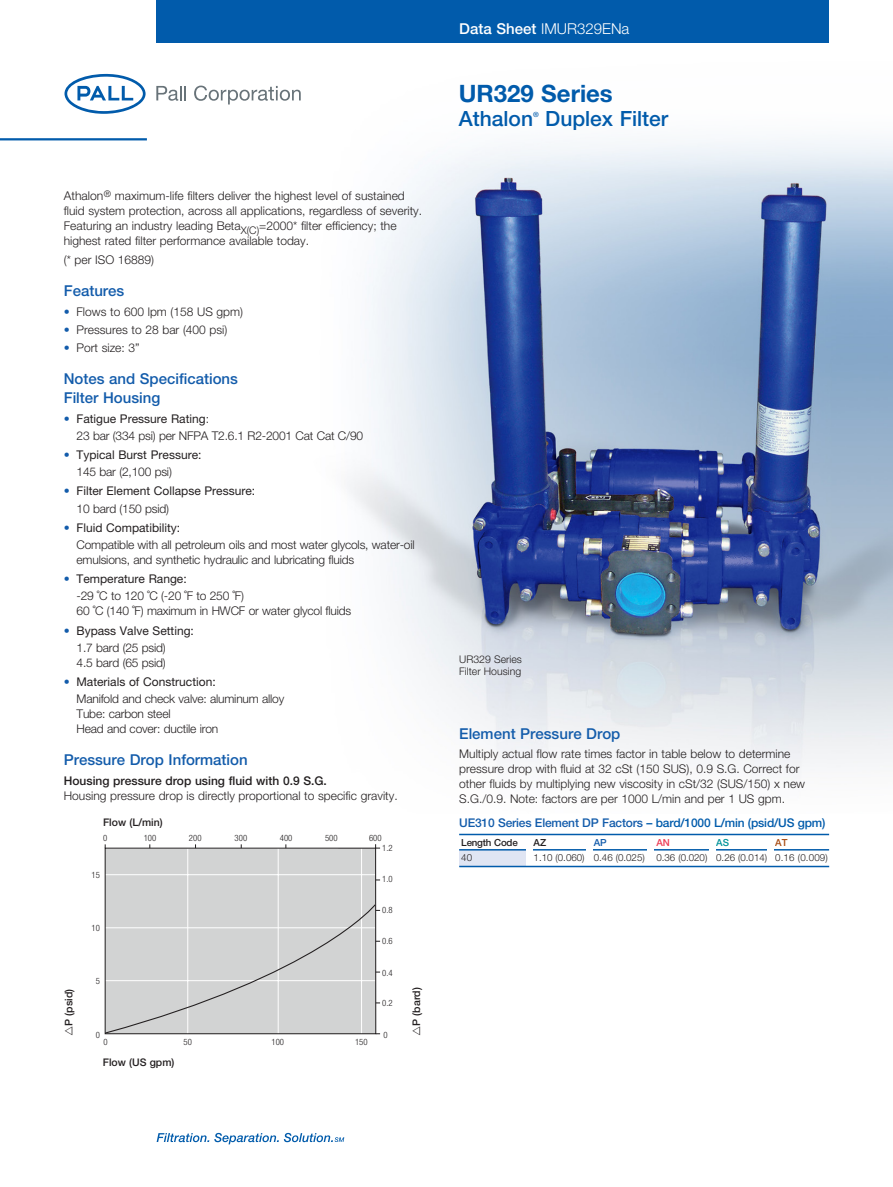
<style>
.page{position:relative;width:893px;height:1187px;background:#fff}
.page>*{position:absolute;margin:0;border:0;box-sizing:border-box;transform-origin:0 0}
._03_TITLE{font:700 24px "Helvetica Neue LT Std";color:#015bab}
._03_TITLE-2{font:500 21px "Helvetica Neue LT Std";color:#015bab}
._02_TEXT{font:500 15px "Helvetica Neue LT Std";color:#135cab}
._03_BULLETED_TEXT{font:500 15px "Helvetica Neue LT Std";color:#135cab}
.t1{font:300 15px "Helvetica Neue LT Std";color:#fff}
._03_BOLD_TEXT{font:500 15px "Helvetica Neue LT Std";color:#135cab}
._02_TEXT-2{font:300 12px/15px "Helvetica Neue LT Std";color:#231f20}
._03_BULLETED_TEXT-2{font:300 12px/15px "Helvetica Neue LT Std";letter-spacing:-.015em;color:#231f20}
._03_BULLETED_TEXT-3{font:12px "Helvetica Neue LT Std";color:#231f20}
.t2{font:500 12px "Helvetica Neue LT Std";letter-spacing:-.015em;color:#135cab}
._03_BOLD_TEXT-2{font:500 12px "Helvetica Neue LT Std";color:#231f20}
._03_BOLD_TEXT-3{font:500 10.5px "Helvetica Neue LT Std";color:#231f20}
._08_CAPTION_NOTES{font:300 10.5px/12.8px "Helvetica Neue LT Std";color:#231f20}
.t3{font:300 9.75px/15px "Helvetica Neue LT Std";color:#231f20}
.t4{font:500 9.75px/15px "Helvetica Neue LT Std";letter-spacing:-.02em;color:#231f20}
.t5{font:300 condensed 8.7px "Helvetica Neue LT Std";color:#201d1e}
._03_TITLE-3{font:500 7.2px "Helvetica Neue LT Std";color:#015bab}
.s1{font-size:12.15px}
.s2{color:#135cab}
.s3{font-weight:300;color:#135cab}
.s4{font-weight:300}
.s5{font-weight:500}
.s6{color:#015bab}
.s7{font-weight:500;color:#135cab}
.s8{font-weight:500;color:#00939a}
.s9{font-weight:500;color:#ee3d56}
.s10{font-weight:500;color:#a84c13}
</style>
<div class="page">
<img style="left:304px;top:42px;width:589px;height:733px">
<svg style="left:156px;top:86px;width:30px;height:15px"></svg>
<svg style="left:194px;top:86px;width:107px;height:18px"></svg>
<svg style="left:64px;top:74px;width:82px;height:40px"></svg>
<hr style="left:0;top:138px;width:147px;height:2px;background:#015bab">
<div style="left:157px;top:0;width:672px;height:42px;background:#015bab"></div>
<div style="left:459px;top:850px;width:68px;height:16px;background:#e0e5f3"></div>
<hr style="left:459px;top:833px;width:370px;height:2px;background:#015bab">
<hr style="left:459px;top:849px;width:370px;height:1px;background:#015bab">
<div style="left:586px;top:836px;width:7px;height:69px;background:#fff"></div>
<div style="left:647px;top:838px;width:7px;height:66px;background:#fff"></div>
<div style="left:709px;top:842px;width:6px;height:66px;background:#fff"></div>
<div style="left:526px;top:837px;width:6px;height:64px;background:#fff"></div>
<svg style="left:157px;top:1132px;width:187px;height:12px"></svg>
<div style="left:105px;top:848px;width:271px;height:185px;background:#d2d3d3"></div>
<hr style="left:105px;top:874px;width:271px;height:1px;background:#fff">
<hr style="left:187px;top:848px;width:1px;height:186px;background:#fff">
<hr style="left:278px;top:848px;width:1px;height:186px;background:#fff">
<hr style="left:361px;top:848px;width:1px;height:186px;background:#fff">
<svg style="left:104px;top:904px;width:276px;height:130px"></svg>
<div style="left:768px;top:842px;width:6px;height:24px;background:#fff"></div>
<hr style="left:459px;top:865px;width:370px;height:2px;background:#015bab">
<p class="_02_TEXT-2" style="left:64px;top:188px;width:360px"><span class="s1">Athalon</span><sup>®</sup> maximum-life filters deliver the highest level of sustained fluid system protection, across all applications, regardless of severity.</p>
<p class="_02_TEXT-2" style="left:64px;top:218px;width:334px">Featuring an industry leading Beta<sub>X(C)</sub>=2000* filter efficiency; the highest rated filter performance available today.</p>
<p class="_02_TEXT-2" style="left:64px;top:252px;width:92px">(* per ISO 16889)</p>
<p class="_03_BULLETED_TEXT" style="left:64px;top:282px;width:62px">Features</p>
<p class="_03_BULLETED_TEXT-2" style="left:64px;top:303px;width:181px"><span class="s2">•</span> Flows to 600 lpm (158 US gpm)</p>
<p class="_03_BULLETED_TEXT-2" style="left:64px;top:322px;width:165px"><span class="s2">•</span> Pressures to 28 bar (400 psi)</p>
<p class="_03_BULLETED_TEXT-2" style="left:64px;top:340px;width:77px"><span class="s2">•</span> Port size: 3”</p>
<p class="_02_TEXT" style="left:64px;top:370px;width:176px">Notes and Specifications</p>
<p class="_02_TEXT" style="left:64px;top:389px;width:98px">Filter Housing</p>
<p class="_03_BULLETED_TEXT-3" style="left:64px;top:411px;width:147px"><span class="s3">•</span> Fatigue Pressure Rating<span class="s4">:</span></p>
<p class="_03_BULLETED_TEXT-2" style="left:77px;top:428px;width:288px">23 bar (334 psi) per NFPA T2.6.1 R2-2001 Cat Cat C/90</p>
<p class="_03_BULLETED_TEXT-3" style="left:64px;top:447px;width:139px"><span class="s3">•</span> Typical Burst Pressure:</p>
<p class="_03_BULLETED_TEXT-2" style="left:77px;top:464px;width:97px">145 bar (2,100 psi)</p>
<p class="_03_BULLETED_TEXT-3" style="left:64px;top:484px;width:193px"><span class="s3">•</span> Filter Element Collapse Pressure:</p>
<p class="_03_BULLETED_TEXT-2" style="left:77px;top:500px;width:94px">10 bard (150 psid)</p>
<p class="_03_BULLETED_TEXT-3" style="left:64px;top:520px;width:118px"><span class="s3">•</span> Fluid Compatibility:</p>
<p class="_03_BULLETED_TEXT-2" style="left:77px;top:537px;width:340px">Compatible with all petroleum oils and most water glycols, water-oil emulsions, and synthetic hydraulic and lubricating fluids</p>
<p class="_03_BULLETED_TEXT-3" style="left:64px;top:571px;width:124px"><span class="s3">•</span> Temperature Range:</p>
<p class="_03_BULLETED_TEXT-2" style="left:77px;top:588px;width:276px">-29 ˚C to 120 ˚C (-20 ˚F to 250 ˚F)<br>60 ˚C (140 ˚F) maximum in HWCF or water glycol fluids</p>
<p class="_03_BULLETED_TEXT-3" style="left:64px;top:623px;width:132px"><span class="s3">•</span> Bypass Valve Setting:</p>
<p class="_03_BULLETED_TEXT-2" style="left:77px;top:639px;width:91px">1.7 bard (25 psid)<br>4.5 bard (65 psid)</p>
<p class="_03_BULLETED_TEXT-3" style="left:64px;top:674px;width:153px"><span class="s3">•</span> Materials of Construction:</p>
<p class="_03_BULLETED_TEXT-2" style="left:77px;top:691px;width:209px">Manifold and check valve: aluminum alloy</p>
<p class="_03_BULLETED_TEXT-2" style="left:77px;top:706px;width:96px">Tube: carbon steel</p>
<p class="_03_BULLETED_TEXT-2" style="left:77px;top:721px;width:143px">Head and cover: ductile iron</p>
<p class="_03_BULLETED_TEXT" style="left:64px;top:751px;width:185px">Pressure Drop Information</p>
<p class="_03_BOLD_TEXT-2" style="left:64px;top:773px;width:265px">Housing pressure drop using fluid with 0.9 S.G.</p>
<p class="_02_TEXT-2" style="left:64px;top:787px;width:335px">Housing pressure drop is directly proportional to specific gravity.</p>
<p class="_03_BOLD_TEXT-3" style="left:103px;top:816px;width:61px">Flow (L/min)</p>
<p class="t5" style="left:103px;top:832px;width:6px">0</p>
<p class="t5" style="left:144px;top:832px;width:14px">100</p>
<p class="t5" style="left:189px;top:832px;width:14px">200</p>
<p class="t5" style="left:235px;top:832px;width:14px">300</p>
<p class="t5" style="left:280px;top:832px;width:14px">400</p>
<p class="t5" style="left:325px;top:832px;width:14px">500</p>
<p class="t5" style="left:369px;top:832px;width:14px">600</p>
<p class="t5" style="left:92px;top:870px;width:10px">15</p>
<p class="t5" style="left:92px;top:922px;width:10px">10</p>
<p class="t5" style="left:96px;top:975px;width:6px">5</p>
<p class="t5" style="left:382px;top:842px;width:12px">1.2</p>
<p class="t5" style="left:382px;top:874px;width:12px">1.0</p>
<p class="t5" style="left:382px;top:904px;width:12px">0.8</p>
<p class="t5" style="left:382px;top:936px;width:12px">0.6</p>
<p class="t5" style="left:382px;top:967px;width:12px">0.4</p>
<p class="_03_BOLD_TEXT-3" style="left:63px;top:1025px;width:38px;rotate:-90deg">P (psid)</p>
<p class="_03_BOLD_TEXT-3" style="left:410px;top:1025px;width:40px;rotate:-90deg">P (bard)</p>
<p class="_03_BOLD_TEXT-3" style="left:103px;top:1055px;width:73px">Flow (US gpm)</p>
<p class="t5" style="left:382px;top:998px;width:12px">0.2</p>
<p class="t5" style="left:96px;top:1029px;width:6px">0</p>
<p class="t5" style="left:383px;top:1029px;width:6px">0</p>
<p class="t5" style="left:103px;top:1037px;width:6px">0</p>
<p class="t5" style="left:183px;top:1037px;width:10px">50</p>
<p class="t5" style="left:271px;top:1037px;width:14px">100</p>
<p class="t5" style="left:355px;top:1037px;width:14px">150</p>
<p class="t1" style="left:459px;top:20px;width:172px"><span class="s5">Data Sheet</span> IMUR329ENa</p>
<p class="_03_TITLE" style="left:459px;top:79px;width:156px">UR329 Series</p>
<p class="_03_TITLE-2" style="left:459px;top:106px;width:76px">Athalon</p>
<p class="_03_TITLE-3" style="left:533px;top:110px;width:7px">®</p>
<p class="_03_TITLE-2" style="left:545px;top:106px;width:125px">Duplex Filter</p>
<p class="_08_CAPTION_NOTES" style="left:459px;top:652px;width:64px">UR329 Series<br>Filter Housing</p>
<p class="_03_BOLD_TEXT" style="left:459px;top:725px;width:163px">Element Pressure Drop</p>
<p class="_02_TEXT-2" style="left:459px;top:746px;width:347px">Multiply actual flow rate times factor in table below to determine pressure drop with fluid at 32 cSt (150 SUS), 0.9 S.G. Correct for other fluids by multiplying new viscosity in cSt/32 (SUS/150) x new S.G./0.9. Note: factors are per 1000 L/min and per 1 US gpm.</p>
<p class="t2" style="left:459px;top:815px;width:368px">UE310 Series Element DP Factors <span class="s6">– bard/1000 L/min (psid/US gpm)</span></p>
<p class="t4" style="left:461px;top:835px;width:58px">Length Code<br><span class="s4">40</span></p>
<p class="t3" style="left:534px;top:834px;width:53px"><span class="s5">AZ<br></span>1.10 (0.060)</p>
<p class="t3" style="left:594px;top:834px;width:53px"><span class="s7">AP<br></span>0.46 (0.025)</p>
<p class="t3" style="left:716px;top:834px;width:53px"><span class="s8">AS<br></span>0.26 (0.014)</p>
<p class="t3" style="left:656px;top:834px;width:53px"><span class="s9">AN<br></span>0.36 (0.020)</p>
<p class="t3" style="left:775px;top:834px;width:54px"><span class="s10">AT<br></span>0.16 (0.009)</p>
</div>
